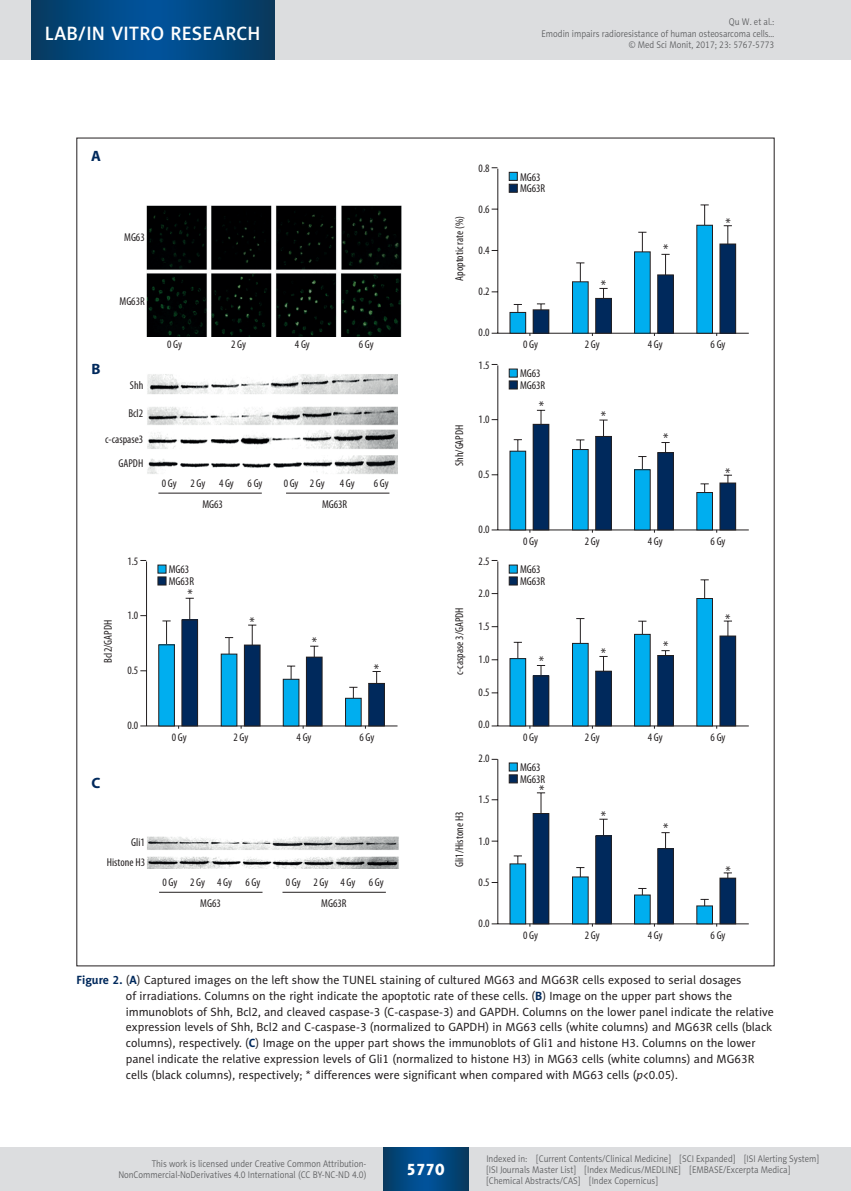
<style>
.page{position:relative;width:851px;height:1191px;background:#fff}
.page>*{position:absolute;margin:0;border:0;box-sizing:border-box;transform-origin:0 0}
.t1{font:19.5px "Naomi Sans EFN Medium";letter-spacing:.015em;color:#fff}
.t2{font:16.5px "Naomi Sans EFN Heavy";color:#fff}
.t3{font:700 15px "Myriad Pro";color:#00295c}
.t4{font:condensed 14.25px "Myriad Pro";color:#231f20}
.MSM_Rycina_tytul{font:12px/15.8px "Naomi Sans EFN";color:#231f20}
.t5{font:condensed 11.4px/11.4px "Myriad Pro";color:#231f20}
.t6{font:9.75px/11.2px "Naomi Sans EFN Light";color:#57585a;text-align:right;scale:.9 1}
.s1{font-weight:700;color:#00295c}
.s2{font-style:italic}
</style>
<div class="page">
<img style="left:146px;top:205px;width:255px;height:131px">
<img style="left:147px;top:374px;width:251px;height:100px">
<img style="left:147px;top:836px;width:252px;height:33px">
<hr style="left:491px;top:333px;width:257px;height:1px;background:#231f20">
<hr style="left:497px;top:169px;width:1px;height:164px;background:#231f20">
<svg style="left:509px;top:204px;width:227px;height:132px"></svg>
<div style="left:509px;top:172px;width:8px;height:9px;background:#00aeef;border:1px solid #231f20"></div>
<div style="left:509px;top:184px;width:8px;height:9px;background:#00295c;border:1px solid #231f20"></div>
<hr style="left:491px;top:529px;width:257px;height:1px;background:#231f20">
<hr style="left:497px;top:365px;width:1px;height:165px;background:#231f20">
<svg style="left:509px;top:409px;width:227px;height:124px"></svg>
<div style="left:509px;top:369px;width:8px;height:8px;background:#00aeef;border:1px solid #231f20"></div>
<div style="left:509px;top:380px;width:8px;height:9px;background:#00295c;border:1px solid #231f20"></div>
<hr style="left:491px;top:725px;width:257px;height:1px;background:#231f20">
<hr style="left:497px;top:561px;width:1px;height:165px;background:#231f20">
<svg style="left:509px;top:579px;width:227px;height:150px"></svg>
<div style="left:509px;top:564px;width:8px;height:9px;background:#00aeef;border:1px solid #231f20"></div>
<div style="left:509px;top:576px;width:8px;height:9px;background:#00295c;border:1px solid #231f20"></div>
<hr style="left:140px;top:725px;width:257px;height:1px;background:#231f20">
<hr style="left:146px;top:561px;width:1px;height:165px;background:#231f20">
<svg style="left:158px;top:597px;width:227px;height:132px"></svg>
<svg style="left:157px;top:564px;width:9px;height:9px"></svg>
<div style="left:157px;top:576px;width:9px;height:9px;background:#00295c;border:1px solid #231f20"></div>
<hr style="left:491px;top:923px;width:257px;height:1px;background:#231f20">
<hr style="left:497px;top:759px;width:1px;height:164px;background:#231f20">
<svg style="left:509px;top:792px;width:227px;height:135px"></svg>
<div style="left:509px;top:762px;width:8px;height:9px;background:#00aeef;border:1px solid #231f20"></div>
<div style="left:509px;top:774px;width:8px;height:9px;background:#00295c;border:1px solid #231f20"></div>
<hr style="left:158px;top:493px;width:104px;height:1px;background:#231f20">
<hr style="left:286px;top:493px;width:103px;height:1px;background:#231f20">
<hr style="left:159px;top:892px;width:103px;height:1px;background:#231f20">
<hr style="left:282px;top:892px;width:104px;height:1px;background:#231f20">
<div style="left:0;top:1148px;width:850px;height:43px;background:#dcdddf"></div>
<svg style="left:383px;top:1147px;width:85px;height:43px"></svg>
<div style="left:0;top:0;width:850px;height:60px;background:#dcdddf"></div>
<hr style="left:850px;top:0;width:1px;height:60px;background:#dcdddf">
<svg style="left:32px;top:0;width:242px;height:60px"></svg>
<h1 class="t1" style="left:45px;top:22px;width:217px">LAB/IN VITRO RESEARCH</h1>
<p class="t3" style="left:91px;top:147px;width:11px">A</p>
<p class="t5" style="left:124px;top:231px;width:22px">MG63</p>
<p class="t5" style="left:119px;top:296px;width:27px">MG63R</p>
<p class="t6" style="left:541px;top:16px;width:260px">Qu W. et al.:<br>Emodin impairs radioresistance of human osteosarcoma cells… © Med Sci Monit, 2017; 23: 5767-5773</p>
<p class="t5" style="left:453px;top:281px;width:66px;rotate:-90deg">Apoptotic rate (%)</p>
<p class="t5" style="left:478px;top:162px;width:12px">0.8</p>
<p class="t5" style="left:478px;top:203px;width:12px">0.6</p>
<p class="t5" style="left:478px;top:244px;width:12px">0.4</p>
<p class="t5" style="left:478px;top:285px;width:12px">0.2</p>
<p class="t5" style="left:478px;top:326px;width:12px">0.0</p>
<p class="t5" style="left:520px;top:171px;width:27px">MG63<br>MG63R</p>
<p class="t4" style="left:600px;top:276px;width:7px">*</p>
<p class="t4" style="left:663px;top:241px;width:7px">*</p>
<p class="t4" style="left:725px;top:215px;width:7px">*</p>
<p class="t3" style="left:91px;top:359px;width:11px">B</p>
<p class="t5" style="left:130px;top:379px;width:15px">Shh</p>
<p class="t5" style="left:128px;top:408px;width:16px">Bcl2</p>
<p class="t5" style="left:105px;top:427px;width:40px;line-height:24.2px;text-align:right">c-caspase3<br>GAPDH</p>
<p class="t5" style="left:127px;top:555px;width:12px">1.5</p>
<p class="t5" style="left:102px;top:663px;width:44px;rotate:-90deg">Bcl2/GAPDH</p>
<p class="t5" style="left:127px;top:610px;width:12px">1.0</p>
<p class="t5" style="left:127px;top:664px;width:12px">0.5</p>
<p class="t5" style="left:127px;top:719px;width:12px">0.0</p>
<p class="t3" style="left:91px;top:773px;width:10px">C</p>
<p class="t5" style="left:107px;top:832px;width:40px;line-height:20px;text-align:right">Gli1<br>Histone H3</p>
<p class="t5" style="left:523px;top:338px;width:16px">0 Gy</p>
<p class="t5" style="left:167px;top:338px;width:16px">0 Gy</p>
<p class="t5" style="left:231px;top:338px;width:16px">2 Gy</p>
<p class="t5" style="left:295px;top:338px;width:16px">4 Gy</p>
<p class="t5" style="left:359px;top:338px;width:16px">6 Gy</p>
<p class="t5" style="left:584px;top:338px;width:16px">2 Gy</p>
<p class="t5" style="left:647px;top:338px;width:16px">4 Gy</p>
<p class="t5" style="left:710px;top:338px;width:16px">6 Gy</p>
<p class="t5" style="left:162px;top:477px;width:16px">0 Gy</p>
<p class="t5" style="left:190px;top:477px;width:74px">2 Gy 4 Gy 6 Gy</p>
<p class="t5" style="left:202px;top:498px;width:22px">MG63</p>
<p class="t5" style="left:283px;top:477px;width:43px">0 Gy 2 Gy</p>
<p class="t5" style="left:340px;top:477px;width:16px">4 Gy</p>
<p class="t5" style="left:374px;top:477px;width:16px">6 Gy</p>
<p class="t5" style="left:322px;top:498px;width:27px">MG63R</p>
<p class="t5" style="left:169px;top:563px;width:27px">MG63<br>MG63R</p>
<p class="t4" style="left:187px;top:586px;width:7px">*</p>
<p class="t4" style="left:249px;top:613px;width:7px">*</p>
<p class="t4" style="left:312px;top:634px;width:7px">*</p>
<p class="t4" style="left:374px;top:661px;width:7px">*</p>
<p class="t5" style="left:172px;top:731px;width:16px">0 Gy</p>
<p class="t5" style="left:233px;top:731px;width:16px">2 Gy</p>
<p class="t5" style="left:296px;top:731px;width:16px">4 Gy</p>
<p class="t5" style="left:359px;top:731px;width:16px">6 Gy</p>
<p class="t5" style="left:162px;top:876px;width:99px">0 Gy 2 Gy 4 Gy 6 Gy</p>
<p class="t5" style="left:200px;top:897px;width:22px">MG63</p>
<p class="t5" style="left:286px;top:876px;width:99px">0 Gy 2 Gy 4 Gy 6 Gy</p>
<p class="t5" style="left:321px;top:897px;width:27px">MG63R</p>
<p class="t5" style="left:478px;top:359px;width:12px">1.5</p>
<p class="t5" style="left:453px;top:466px;width:43px;rotate:-90deg">Shh/GAPDH</p>
<p class="t5" style="left:478px;top:414px;width:12px">1.0</p>
<p class="t5" style="left:478px;top:468px;width:12px">0.5</p>
<p class="t5" style="left:453px;top:675px;width:70px;rotate:-90deg">c-caspase 3/GAPDH</p>
<p class="t5" style="left:453px;top:866px;width:56px;rotate:-90deg">Gli1/Histone H3</p>
<p class="t5" style="left:478px;top:523px;width:12px">0.0</p>
<p class="t5" style="left:478px;top:555px;width:12px">2.5</p>
<p class="t5" style="left:478px;top:587px;width:12px">2.0</p>
<p class="t5" style="left:478px;top:620px;width:12px">1.5</p>
<p class="t5" style="left:478px;top:653px;width:12px">1.0</p>
<p class="t5" style="left:478px;top:686px;width:12px">0.5</p>
<p class="t5" style="left:478px;top:719px;width:12px">0.0</p>
<p class="t5" style="left:478px;top:753px;width:12px">2.0</p>
<p class="t5" style="left:478px;top:794px;width:12px">1.5</p>
<p class="t5" style="left:478px;top:835px;width:12px">1.0</p>
<p class="t5" style="left:478px;top:876px;width:12px">0.5</p>
<p class="t5" style="left:478px;top:917px;width:12px">0.0</p>
<p class="t5" style="left:520px;top:368px;width:27px">MG63<br>MG63R</p>
<p class="t4" style="left:538px;top:398px;width:7px">*</p>
<p class="t5" style="left:523px;top:535px;width:16px">0 Gy</p>
<p class="t5" style="left:520px;top:563px;width:27px">MG63<br>MG63R</p>
<p class="t4" style="left:538px;top:653px;width:7px">*</p>
<p class="t5" style="left:523px;top:731px;width:16px">0 Gy</p>
<p class="t5" style="left:520px;top:761px;width:27px">MG63<br>MG63R</p>
<p class="t4" style="left:539px;top:781px;width:7px">*</p>
<p class="t5" style="left:523px;top:929px;width:16px">0 Gy</p>
<p class="t4" style="left:600px;top:408px;width:7px">*</p>
<p class="t4" style="left:663px;top:429px;width:7px">*</p>
<p class="t4" style="left:725px;top:464px;width:7px">*</p>
<p class="t5" style="left:584px;top:535px;width:16px">2 Gy</p>
<p class="t5" style="left:647px;top:535px;width:16px">4 Gy</p>
<p class="t5" style="left:710px;top:535px;width:16px">6 Gy</p>
<p class="t4" style="left:600px;top:644px;width:7px">*</p>
<p class="t4" style="left:663px;top:637px;width:7px">*</p>
<p class="t4" style="left:725px;top:610px;width:7px">*</p>
<p class="t5" style="left:584px;top:731px;width:16px">2 Gy</p>
<p class="t5" style="left:647px;top:731px;width:16px">4 Gy</p>
<p class="t5" style="left:710px;top:731px;width:16px">6 Gy</p>
<p class="t4" style="left:600px;top:807px;width:7px">*</p>
<p class="t4" style="left:663px;top:819px;width:7px">*</p>
<p class="t4" style="left:725px;top:862px;width:7px">*</p>
<p class="t5" style="left:584px;top:929px;width:16px">2 Gy</p>
<p class="t5" style="left:647px;top:929px;width:16px">4 Gy</p>
<p class="t5" style="left:710px;top:929px;width:16px">6 Gy</p>
<p class="MSM_Rycina_tytul" style="left:126px;top:972px;width:649px;text-indent:-49px"><span class="s1">Figure 2.</span> (<span class="s1">A</span>) Captured images on the left show the TUNEL staining of cultured MG63 and MG63R cells exposed to serial dosages<br>of irradiations. Columns on the right indicate the apoptotic rate of these cells. (<span class="s1">B</span>) Image on the upper part shows the immunoblots of Shh, Bcl2, and cleaved caspase-3 (C-caspase-3) and GAPDH. Columns on the lower panel indicate the relative expression levels of Shh, Bcl2 and C-caspase-3 (normalized to GAPDH) in MG63 cells (white columns) and MG63R cells (black columns), respectively. (<span class="s1">C</span>) Image on the upper part shows the immunoblots of Gli1 and histone H3. Columns on the lower panel indicate the relative expression levels of Gli1 (normalized to histone H3) in MG63 cells (white columns) and MG63R cells (black columns), respectively; * differences were significant when compared with MG63 cells (<span class="s2">p</span>&lt;0.05).</p>
<p class="t6" style="left:118px;top:1158px;width:277px">This work is licensed under Creative Common Attribution-<br>NonCommercial-NoDerivatives 4.0 International (CC BY-NC-ND 4.0)</p>
<h2 class="t2" style="left:406px;top:1159px;width:40px">5770</h2>
<p class="t6" style="left:486px;top:1152px;width:371px;text-align:left">Indexed in: [Current Contents/Clinical Medicine] [SCI Expanded] [ISI Alerting System] [ISI Journals Master List] [Index Medicus/MEDLINE] [EMBASE/Excerpta Medica] [Chemical Abstracts/CAS] [Index Copernicus]</p>
</div>
